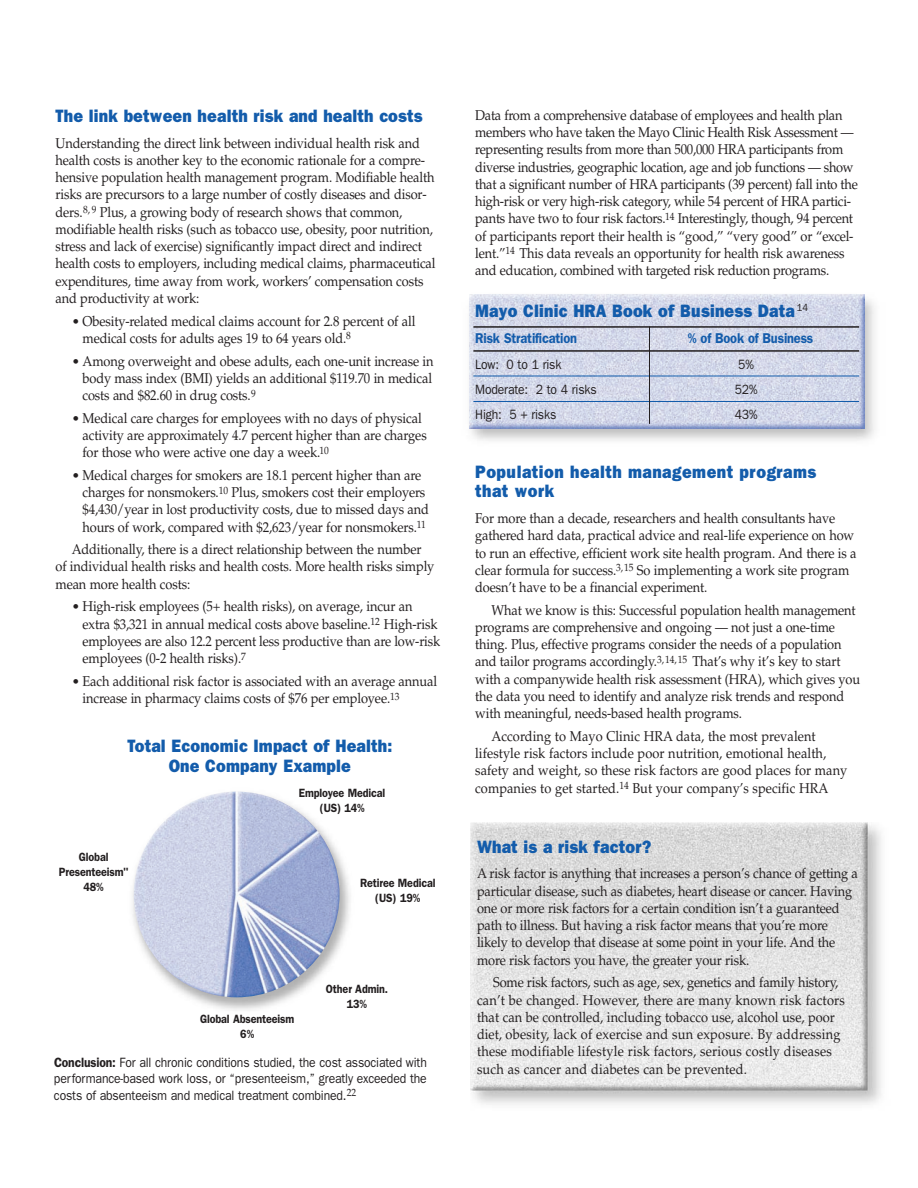
<style>
.page{position:relative;width:918px;height:1188px;background:#fff}
.page>*{position:absolute;margin:0;border:0;box-sizing:border-box;transform-origin:0 0}
.t1{font:800 18px/19.5px "Franklin Gothic";letter-spacing:.01em;color:#135cab;text-align:center;scale:.9 1}
.t2{font:800 18px/19.5px "Franklin Gothic";letter-spacing:.03em;color:#135cab;scale:.9 1}
.t3{font:14.25px/17.2px "Palatino";letter-spacing:-.01em;color:#231f20;scale:.9 1}
.t4{font:14.25px/17.2px "Palatino";letter-spacing:.015em;color:#231f20;scale:.9 1}
.t5{font:600 14.25px "Franklin Gothic";letter-spacing:-.01em;color:#135cab;scale:.9 1}
.t6{font:13.5px/16.5px "Franklin Gothic";letter-spacing:-.01em;color:#231f20;text-align:justify;scale:.9 1}
.t7{font:600 12px/15px "Franklin Gothic";letter-spacing:-.01em;color:#231f20;text-align:center;scale:.9 1}
.s1{font-size:13.5px}
.s2{font-weight:600}
</style>
<div class="page">
<img style="left:469px;top:294px;width:406px;height:147px">
<img style="left:469px;top:294px;width:395px;height:134px">
<hr style="left:473px;top:326px;width:386px;height:2px;background:#231f20">
<hr style="left:473px;top:350px;width:386px;height:2px;background:#231f20">
<hr style="left:473px;top:376px;width:386px;height:1px;background:#135cab">
<hr style="left:473px;top:401px;width:386px;height:1px;background:#135cab">
<hr style="left:649px;top:327px;width:1px;height:97px;background:#231f20">
<img style="left:471px;top:823px;width:410px;height:282px">
<img style="left:127px;top:788px;width:228px;height:227px;border-radius:50%">
<img style="left:134px;top:792px;width:206px;height:205px;border-radius:50%">
<p class="t1" style="left:56px;top:106px;width:409px">The link between health risk and health costs</p>
<p class="t3" style="left:56px;top:136px;width:424px">Understanding the direct link between individual health risk and health costs is another key to the economic rationale for a compre&shy;hensive population health management program. Modifiable health risks are precursors to a large number of costly diseases and disor&shy;ders.<sup>8,</sup> <sup>9</sup> Plus, a growing body of research shows that common, modifiable health risks (such as tobacco use, obesity, poor nutrition, stress and lack of exercise) significantly impact direct and indirect health costs to employers, including medical claims, pharmaceutical expenditures, time away from work, workers’ compensation costs and productivity at work:</p>
<p class="t3" style="left:82px;top:314px;width:371px;text-indent:-11px"><span class="s1">•</span> Obesity-related medical claims account for 2.8 percent of all medical costs for adults ages 19 to 64 years old.<sup>8</sup></p>
<p class="t3" style="left:82px;top:354px;width:392px;text-align:justify;text-indent:-11px"><span class="s1">•</span> Among overweight and obese adults, each one-unit increase in body mass index (BMI) yields an additional $119.70 in medical costs and $82.60 in drug costs.<sup>9</sup></p>
<p class="t3" style="left:82px;top:411px;width:384px;text-indent:-11px"><span class="s1">•</span> Medical care charges for employees with no days of physical activity are approximately 4.7 percent higher than are charges for those who were active one day a week.<sup>10</sup></p>
<p class="t3" style="left:82px;top:468px;width:387px;text-indent:-11px"><span class="s1">•</span> Medical charges for smokers are 18.1 percent higher than are charges for nonsmokers.<sup>10</sup> Plus, smokers cost their employers $4,430/year in lost productivity costs, due to missed days and hours of work, compared with $2,623/year for nonsmokers.<sup>11</sup></p>
<p class="t3" style="left:55px;top:542px;width:423px;text-indent:16px">Additionally, there is a direct relationship between the number of individual health risks and health costs. More health risks simply mean more health costs:</p>
<p class="t3" style="left:82px;top:600px;width:399px;text-indent:-11px"><span class="s1">•</span> High-risk employees (5+ health risks), on average, incur an extra $3,321 in annual medical costs above baseline.<sup>12</sup> High-risk employees are also 12.2 percent less productive than are low-risk employees (0-2 health risks).<sup>7</sup></p>
<p class="t3" style="left:82px;top:674px;width:395px;text-indent:-11px"><span class="s1">•</span> Each additional risk factor is associated with an average annual increase in pharmacy claims costs of $76 per employee.<sup>13</sup></p>
<p class="t1" style="left:127px;top:737px;width:296px">Total Economic Impact of Health:<br>One Company Example</p>
<p class="t7" style="left:59px;top:850px;width:79px">Global<br>Presenteeism"<br>48%</p>
<p class="t7" style="left:299px;top:785px;width:98px">Employee Medical (US) 14%</p>
<p class="t7" style="left:360px;top:875px;width:85px">Retiree Medical (US) 19%</p>
<p class="t7" style="left:200px;top:1011px;width:106px">Global Absenteeism<br>6%</p>
<p class="t7" style="left:326px;top:982px;width:71px">Other Admin.<br>13%</p>
<p class="t6" style="left:54px;top:1054px;width:416px"><span class="s2">Conclusion:</span> For all chronic conditions studied, the cost associated with performance-based work loss, or “presenteeism,” greatly exceeded the costs of absenteeism and medical treatment combined.<sup>22</sup></p>
<p class="t3" style="left:475px;top:108px;width:427px">Data from a comprehensive database of employees and health plan members who have taken the Mayo Clinic Health Risk Assessment — representing results from more than 500,000 HRA participants from diverse industries, geographic location, age and job functions — show that a significant number of HRA participants (39 percent) fall into the high-risk or very high-risk category, while 54 percent of HRA partici&shy;pants have two to four risk factors.<sup>14</sup> Interestingly, though, 94 percent of participants report their health is “good,” “very good” or “excel&shy;lent.”<sup>14</sup> This data reveals an opportunity for health risk awareness and education, combined with targeted risk reduction programs.</p>
<p class="t1" style="left:475px;top:301px;width:372px">Mayo Clinic HRA Book of Business Data <sup>14</sup></p>
<p class="t5" style="left:475px;top:330px;width:115px">Risk Stratification</p>
<p class="t5" style="left:688px;top:330px;width:141px">% of Book of Business</p>
<p class="t6" style="left:475px;top:356px;width:97px">Low: 0 to 1 risk</p>
<p class="t6" style="left:738px;top:356px;width:19px">5%</p>
<p class="t6" style="left:475px;top:381px;width:137px">Moderate: 2 to 4 risks</p>
<p class="t6" style="left:735px;top:381px;width:27px">52%</p>
<p class="t6" style="left:475px;top:406px;width:92px">High: 5 + risks</p>
<p class="t6" style="left:735px;top:406px;width:27px">43%</p>
<p class="t2" style="left:475px;top:462px;width:381px">Population health management programs that work</p>
<p class="t3" style="left:475px;top:511px;width:425px">For more than a decade, researchers and health consultants have gathered hard data, practical advice and real-life experience on how to run an effective, efficient work site health program. And there is a clear formula for success.<sup>3,15</sup> So implementing a work site program doesn’t have to be a financial experiment.</p>
<p class="t3" style="left:475px;top:603px;width:429px;text-indent:16px">What we know is this: Successful population health management programs are comprehensive and ongoing — not just a one-time thing. Plus, effective programs consider the needs of a population and tailor programs accordingly.<sup>3,14,15</sup> That’s why it’s key to start with a companywide health risk assessment (HRA), which gives you the data you need to identify and analyze risk trends and respond with meaningful, needs-based health programs.</p>
<p class="t3" style="left:475px;top:729px;width:415px;text-indent:16px">According to Mayo Clinic HRA data, the most prevalent lifestyle risk factors include poor nutrition, emotional health, safety and weight, so these risk factors are good places for many companies to get started.<sup>14</sup> But your company’s specific HRA</p>
<p class="t1" style="left:477px;top:837px;width:195px">What is a risk factor?</p>
<p class="t3" style="left:477px;top:867px;width:425px">A risk factor is anything that increases a person’s chance of getting a particular disease, such as diabetes, heart disease or cancer. Having one or more risk factors for a certain condition isn’t a guaranteed path to illness. But having a risk factor means that you’re more likely to develop that disease at some point in your life. And the more risk factors you have, the greater your risk.</p>
<p class="t4" style="left:477px;top:975px;width:410px;text-indent:16px">Some risk factors, such as age, sex, genetics and family history, can’t be changed. However, there are many known risk factors that can be controlled, including tobacco use, alcohol use, poor diet, obesity, lack of exercise and sun exposure. By addressing these modifiable lifestyle risk factors, serious costly diseases such as cancer and diabetes can be prevented.</p>
</div>
